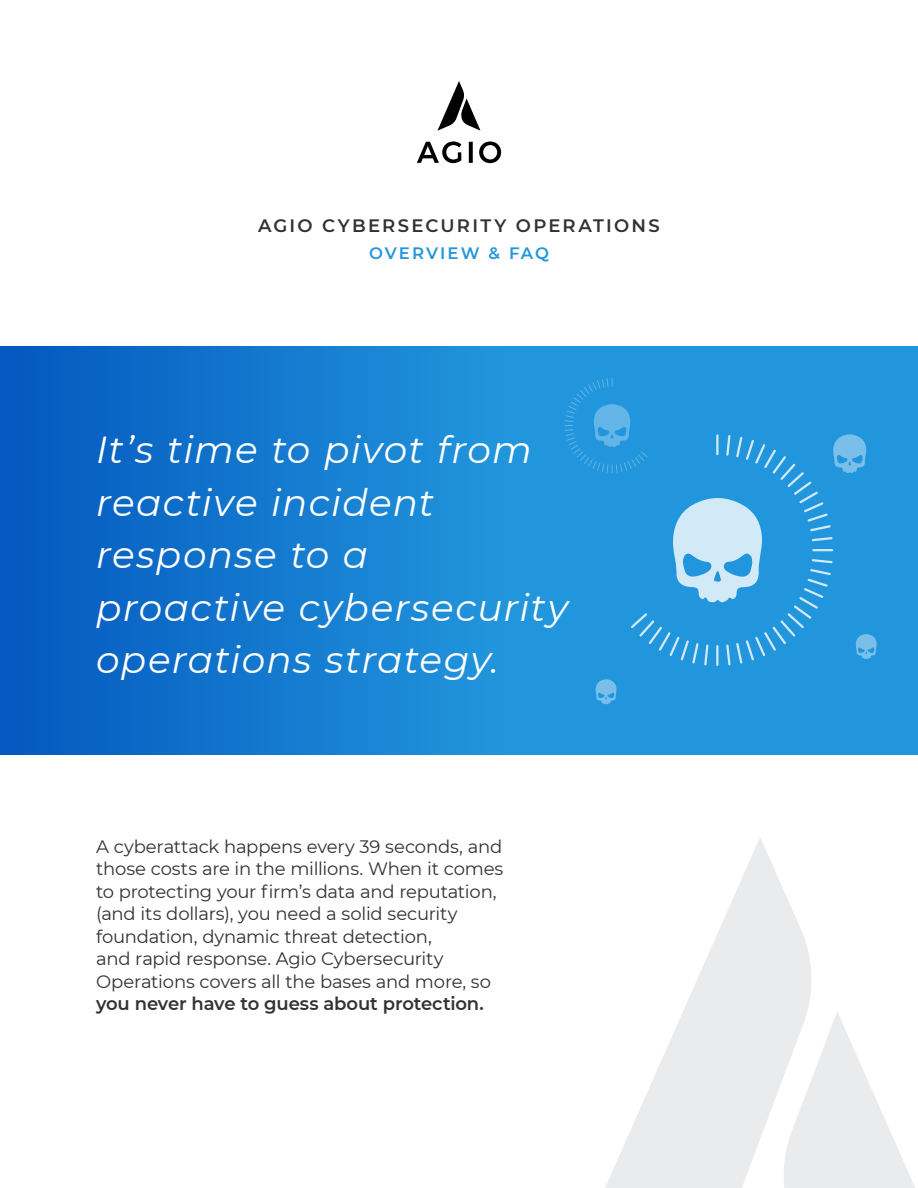
<style>
.page{position:relative;width:918px;height:1188px;background:#fff}
.page>*{position:absolute;margin:0;border:0;box-sizing:border-box;transform-origin:0 0}
.t1{font:italic 37.5px/52.5px "Montserrat";letter-spacing:.03em;color:#fff}
.t2{font:18px/22.5px "Montserrat";letter-spacing:-.01em;color:#323232}
.t3{font:600 18px "Montserrat";letter-spacing:-.01em;color:#323232}
.t4{font:600 18px "Montserrat";letter-spacing:.125em;color:#313232}
.t5{font:600 16.5px "Montserrat";letter-spacing:.125em;color:#2296dd}
</style>
<div class="page">
<svg style="left:0;top:346px;width:918px;height:408px;background:#1d86d5"></svg>
<svg style="left:437px;top:81px;width:44px;height:50px"></svg>
<svg style="left:417px;top:141px;width:84px;height:22px"></svg>
<svg style="left:605px;top:838px;width:206px;height:350px;fill:#eaebed"></svg>
<svg style="left:781px;top:1011px;width:134px;height:177px"></svg>
<p class="t4" style="left:258px;top:213px;width:403px">AGIO CYBERSECURITY OPERATIONS</p>
<p class="t5" style="left:369px;top:241px;width:181px">OVERVIEW &amp; FAQ</p>
<h1 class="t1" style="left:96px;top:422px;width:474px">It’s time to pivot from reactive incident response to a<br>proactive cybersecurity operations strategy.</h1>
<p class="t2" style="left:96px;top:834px;width:409px">A cyberattack happens every 39 seconds, and those costs are in the millions. When it comes to protecting your firm’s data and reputation, (and its dollars), you need a solid security foundation, dynamic threat detection,<br>and rapid response. Agio Cybersecurity Operations covers all the bases and more, so</p>
<p class="t3" style="left:96px;top:991px;width:389px">you never have to guess about protection.</p>
</div>
